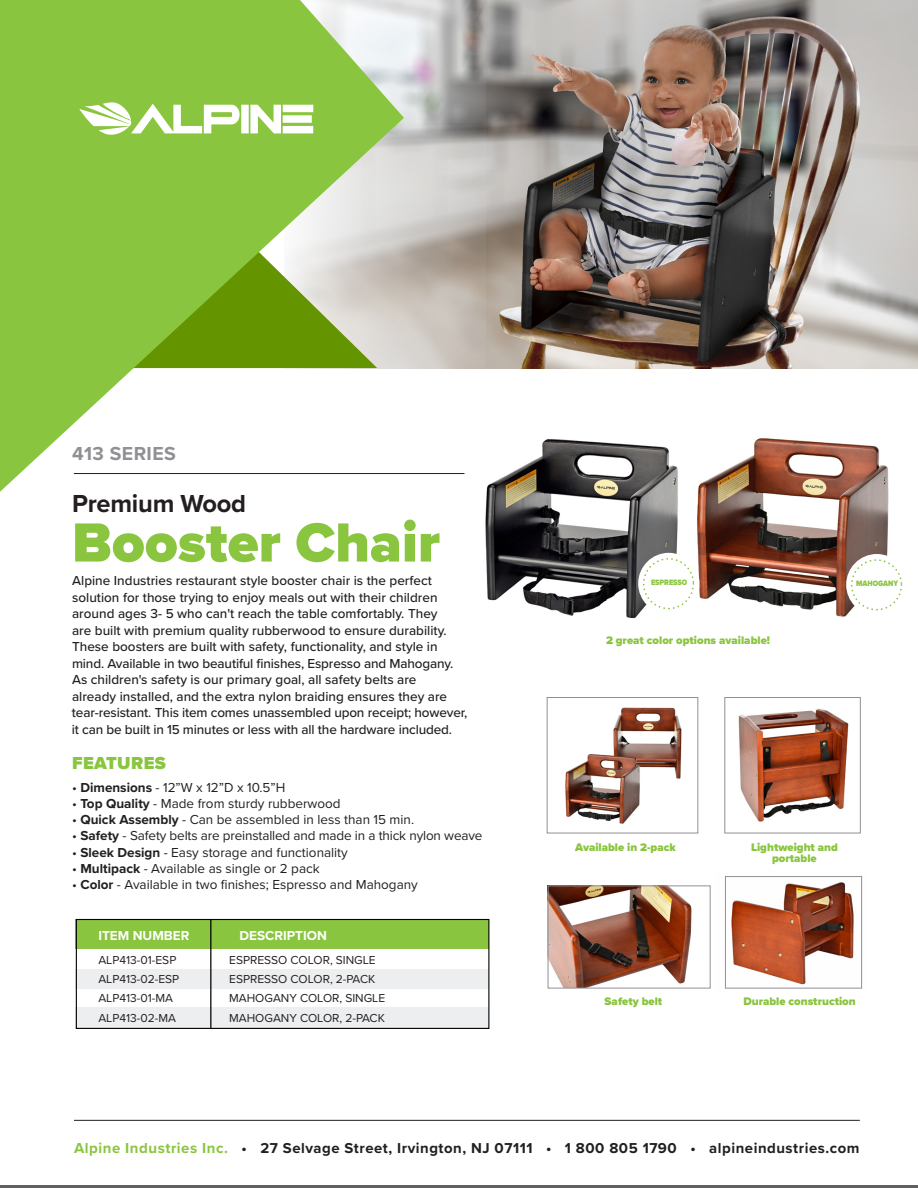
<style>
.page{position:relative;width:918px;height:1188px;background:#fff}
.page>*{position:absolute;margin:0;border:0;box-sizing:border-box;transform-origin:0 0}
.t1{font:900 57.15px "Proxima Nova";color:#8ac53f}
.t2{font:700 25.5px "Proxima Nova";letter-spacing:-.01em;color:#231f20}
.t3{font:700 19.5px "Proxima Nova";letter-spacing:.02em;color:#918f93}
.t4{font:900 18px "Proxima Nova";letter-spacing:.02em;color:#8ac53f}
.t5{font:700 14.85px "Proxima Nova";letter-spacing:.035em;color:#231f20}
.t6{font:500 13.5px/16.5px "Proxima Nova";color:#231f20}
.t7{font:13.5px "Proxima Nova";color:#231f20}
.t8{font:700 13.5px "Proxima Nova";color:#fff}
.t9{font:12px "Proxima Nova";color:#231f20}
.t10{font:900 11.4px/11.6px "Proxima Nova";color:#8ac53f;text-align:center}
.t11{font:900 8.1px "Proxima Nova";color:#8ac53f;scale:.87 1}
.s1{font-weight:700}
.s2{font-size:15px;color:#8ac53f}
</style>
<div class="page">
<img style="left:485px;top:0;width:433px;height:369px">
<svg style="left:404px;top:0;width:81px;height:369px;background:#bebab7"></svg>
<hr style="left:0;top:1185px;width:918px;height:3px;background:#606060">
<svg style="left:0;top:0;width:404px;height:492px;fill:#8ac53f"></svg>
<svg style="left:79px;top:101px;width:234px;height:35px"></svg>
<hr style="left:74px;top:1120px;width:786px;height:1px;background:#231f20">
<hr style="left:74px;top:473px;width:390px;height:1px;background:#231f20">
<img style="left:485px;top:439px;width:190px;height:180px">
<img style="left:675px;top:438px;width:214px;height:179px">
<img style="left:738px;top:708px;width:111px;height:114px">
<img style="left:565px;top:707px;width:117px;height:117px">
<img style="left:547px;top:886px;width:145px;height:102px">
<img style="left:725px;top:876px;width:138px;height:113px">
<div style="left:75px;top:919px;width:413px;height:30px;background:#8ac53f"></div>
<div style="left:76px;top:969px;width:413px;height:19px;background:#edeeef"></div>
<div style="left:76px;top:1007px;width:413px;height:22px;background:#edeeef"></div>
<div style="left:76px;top:919px;width:413px;height:110px;border:1px solid #000"></div>
<hr style="left:210px;top:920px;width:1px;height:109px;background:#000">
<div style="left:724px;top:697px;width:137px;height:136px;border:1px solid #918f93"></div>
<div style="left:548px;top:886px;width:163px;height:102px;border:1px solid #918f93"></div>
<div style="left:725px;top:876px;width:137px;height:112px;border:1px solid #918f93"></div>
<div style="left:846px;top:554px;width:62px;height:61px;background:#fff;border-radius:50%"></div>
<div style="left:851px;top:559px;width:51px;height:52px;border:2px dashed #8ac53f;border-radius:50%"></div>
<div style="left:638px;top:553px;width:62px;height:61px;background:#fff;border-radius:50%"></div>
<div style="left:643px;top:558px;width:51px;height:51px;border:2px dashed #8ac53f;border-radius:50%"></div>
<svg style="left:810px;top:808px;width:39px;height:14px"></svg>
<div style="left:555px;top:693px;width:47px;height:44px;background:#fff"></div>
<div style="left:547px;top:697px;width:151px;height:136px;border:1px solid #918f93"></div>
<h3 class="t3" style="left:72px;top:439px;width:105px">413 SERIES</h3>
<h2 class="t2" style="left:72px;top:484px;width:176px">Premium Wood</h2>
<h1 class="t1" style="left:72px;top:500px;width:370px">Booster Chair</h1>
<p class="t6" style="left:72px;top:572px;width:397px">Alpine Industries restaurant style booster chair is the perfect solution for those trying to enjoy meals out with their children around ages 3- 5 who can't reach the table comfortably. They<br>are built with premium quality rubberwood to ensure durability.<br>These boosters are built with safety, functionality, and style in mind. Available in two beautiful finishes, Espresso and Mahogany.<br>As children's safety is our primary goal, all safety belts are<br>already installed, and the extra nylon braiding ensures they are tear-resistant. This item comes unassembled upon receipt; however, it can be built in 15 minutes or less with all the hardware included.</p>
<h3 class="t4" style="left:72px;top:750px;width:95px">FEATURES</h3>
<p class="t7" style="left:72px;top:777px;width:215px">• <span class="s1">Dimensions</span> - 12”W x 12”D x 10.5”H</p>
<p class="t7" style="left:72px;top:793px;width:270px">• <span class="s1">Top Quality</span> - Made from sturdy rubberwood</p>
<p class="t7" style="left:72px;top:810px;width:344px">• <span class="s1">Quick Assembly</span> - Can be assembled in less than 15 min.</p>
<p class="t7" style="left:72px;top:826px;width:412px">• <span class="s1">Safety</span> - Safety belts are preinstalled and made in a thick nylon weave</p>
<p class="t7" style="left:72px;top:842px;width:277px">• <span class="s1">Sleek Design</span> - Easy storage and functionality</p>
<p class="t7" style="left:72px;top:858px;width:249px">• <span class="s1">Multipack</span> - Available as single or 2 pack</p>
<p class="t7" style="left:72px;top:874px;width:347px">• <span class="s1">Color</span> - Available in two finishes; Espresso and Mahogany</p>
<p class="t8" style="left:98px;top:925px;width:93px">ITEM NUMBER</p>
<p class="t8" style="left:239px;top:925px;width:89px">DESCRIPTION</p>
<p class="t9" style="left:98px;top:951px;width:80px">ALP413-01-ESP</p>
<p class="t9" style="left:229px;top:951px;width:148px">ESPRESSO COLOR, SINGLE</p>
<p class="t9" style="left:98px;top:970px;width:83px">ALP413-02-ESP</p>
<p class="t9" style="left:229px;top:970px;width:148px">ESPRESSO COLOR, 2-PACK</p>
<p class="t9" style="left:98px;top:989px;width:76px">ALP413-01-MA</p>
<p class="t9" style="left:229px;top:989px;width:158px">MAHOGANY COLOR, SINGLE</p>
<p class="t9" style="left:98px;top:1009px;width:79px">ALP413-02-MA</p>
<p class="t9" style="left:229px;top:1009px;width:157px">MAHOGANY COLOR, 2-PACK</p>
<p class="t11" style="left:651px;top:577px;width:43px">ESPRESSO</p>
<p class="t11" style="left:856px;top:578px;width:50px">MAHOGANY</p>
<p class="t10" style="left:606px;top:634px;width:166px">2 great color options available!</p>
<p class="t10" style="left:575px;top:841px;width:102px">Available in 2-pack</p>
<p class="t10" style="left:751px;top:841px;width:88px">Lightweight and portable</p>
<p class="t10" style="left:605px;top:996px;width:59px">Safety belt</p>
<p class="t10" style="left:743px;top:996px;width:114px">Durable construction</p>
<p class="t5" style="left:74px;top:1137px;width:787px"><span class="s2">Alpine Industries Inc.</span> • 27 Selvage Street, Irvington, NJ 07111 • 1 800 805 1790 • alpineindustries.com</p>
</div>
